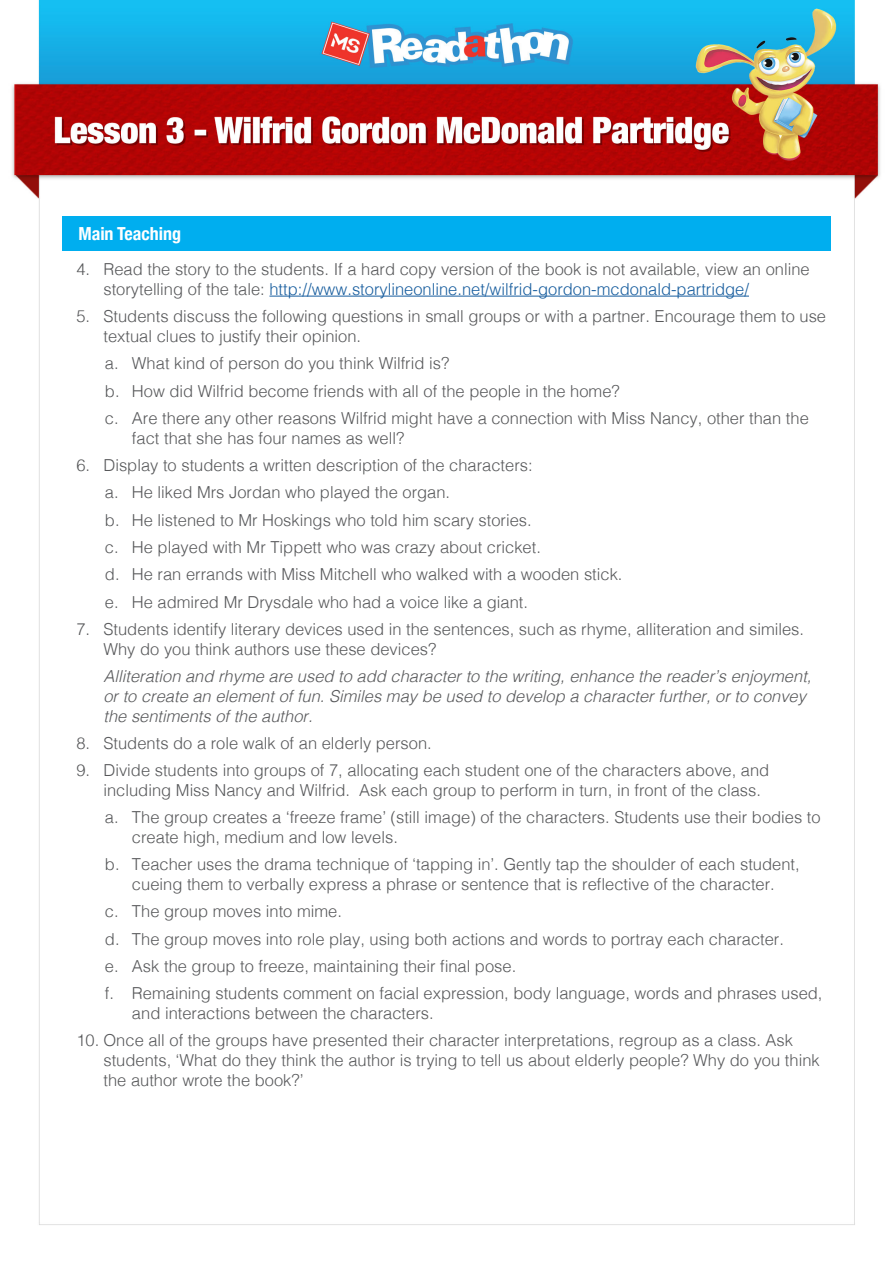
<style>
.page{position:relative;width:893px;height:1263px;background:#fff}
.page>*{position:absolute;margin:0;border:0;box-sizing:border-box;transform-origin:0 0}
.t1{font:700 condensed 18px "Helvetica Neue";color:#fff}
.t2{font:300 16.5px/19.8px "Helvetica";color:#57585a}
.t3{font:italic 300 16.5px/19.8px "Helvetica";color:#57585a}
.s1{color:#175d9e}
</style>
<div class="page">
<img style="left:12px;top:0;width:868px;height:1225px">
<div style="left:62px;top:216px;width:769px;height:34px;background:#00aeef"></div>
<hr style="left:269px;top:296px;width:480px;height:1px;background:#175d9e">
<p class="t1" style="left:78px;top:219px;width:104px">Main Teaching</p>
<p class="t2" style="left:103px;top:258px;width:708px;text-indent:-27px">4. Read the story to the students. If a hard copy version of the book is not available, view an online storytelling of the tale: <span class="s1">http://www.storylineonline.net/wilfrid-gordon-mcdonald-partridge/</span></p>
<p class="t2" style="left:103px;top:305px;width:724px;text-indent:-27px">5. Students discuss the following questions in small groups or with a partner. Encourage them to use textual clues to justify their opinion.</p>
<p class="t2" style="left:105px;top:352px;width:346px">a. What kind of person do you think Wilfrid is?</p>
<p class="t2" style="left:105px;top:380px;width:516px">b. How did Wilfrid become friends with all of the people in the home?</p>
<p class="t2" style="left:132px;top:407px;width:678px;text-indent:-27px">c. Are there any other reasons Wilfrid might have a connection with Miss Nancy, other than the fact that she has four names as well?</p>
<p class="t2" style="left:76px;top:454px;width:458px">6. Display to students a written description of the characters:</p>
<p class="t2" style="left:105px;top:481px;width:347px">a. He liked Mrs Jordan who played the organ.</p>
<p class="t2" style="left:105px;top:509px;width:428px">b. He listened to Mr Hoskings who told him scary stories.</p>
<p class="t2" style="left:105px;top:536px;width:437px">c. He played with Mr Tippett who was crazy about cricket.</p>
<p class="t2" style="left:105px;top:563px;width:519px">d. He ran errands with Miss Mitchell who walked with a wooden stick.</p>
<p class="t2" style="left:105px;top:591px;width:425px">e. He admired Mr Drysdale who had a voice like a giant.</p>
<p class="t2" style="left:103px;top:618px;width:702px;text-indent:-27px">7. Students identify literary devices used in the sentences, such as rhyme, alliteration and similes.<br>Why do you think authors use these devices?</p>
<p class="t3" style="left:103px;top:665px;width:709px">Alliteration and rhyme are used to add character to the writing, enhance the reader’s enjoyment, or to create an element of fun. Similes may be used to develop a character further, or to convey the sentiments of the author.</p>
<p class="t2" style="left:76px;top:732px;width:357px">8. Students do a role walk of an elderly person.</p>
<p class="t2" style="left:103px;top:759px;width:667px;text-indent:-27px">9. Divide students into groups of 7, allocating each student one of the characters above, and including Miss Nancy and Wilfrid. Ask each group to perform in turn, in front of the class.</p>
<p class="t2" style="left:132px;top:806px;width:690px;text-indent:-27px">a. The group creates a ‘freeze frame’ (still image) of the characters. Students use their bodies to create high, medium and low levels.</p>
<p class="t2" style="left:105px;top:853px;width:696px;text-align:center">b. Teacher uses the drama technique of ‘tapping in’. Gently tap the shoulder of each student, cueing them to verbally express a phrase or sentence that is reflective of the character.</p>
<p class="t2" style="left:105px;top:900px;width:238px">c. The group moves into mime.</p>
<p class="t2" style="left:105px;top:928px;width:681px">d. The group moves into role play, using both actions and words to portray each character.</p>
<p class="t2" style="left:105px;top:955px;width:413px">e. Ask the group to freeze, maintaining their final pose.</p>
<p class="t2" style="left:132px;top:982px;width:692px;text-indent:-27px">f. Remaining students comment on facial expression, body language, words and phrases used, and interactions between the characters.</p>
<p class="t2" style="left:103px;top:1029px;width:718px;text-indent:-27px">10. Once all of the groups have presented their character interpretations, regroup as a class. Ask students, ‘What do they think the author is trying to tell us about elderly people? Why do you think the author wrote the book?’</p>
</div>
